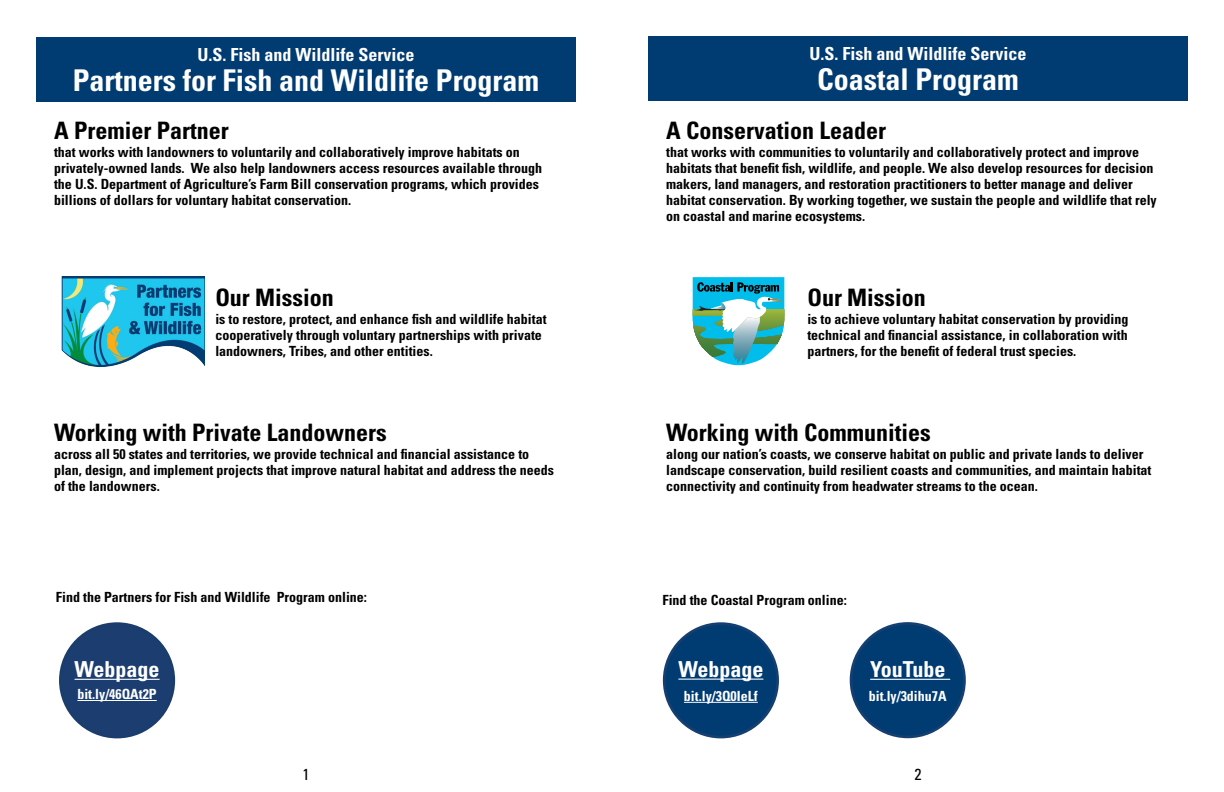
<style>
.page{position:relative;width:1224px;height:792px;background:#fff}
.page>*{position:absolute;margin:0;border:0;box-sizing:border-box;transform-origin:0 0}
.t1{font:700 condensed 30px "Univers";color:#fff}
.t2{font:700 condensed 24px "Univers";color:#000}
.t3{font:700 condensed 22px "Univers";color:#fff}
.t4{font:700 condensed 18px "Univers";color:#fff}
.t5{font:condensed 16px "Univers";color:#000}
.t6{font:700 condensed 14px/16px "Univers";color:#000}
.t7{font:700 condensed 14px "Univers";color:#fff}
</style>
<div class="page">
<div style="left:648px;top:36px;width:540px;height:65px;background:#003b72"></div>
<div style="left:36px;top:37px;width:540px;height:64px;background:#003b72"></div>
<div style="left:664px;top:624px;width:114px;height:113px;background:#003b72;border-radius:50%"></div>
<div style="left:663px;top:622px;width:116px;height:116px;border:3px solid #163f71;border-radius:50%"></div>
<hr style="left:678px;top:679px;width:85px;height:1px;background:#fff">
<hr style="left:684px;top:702px;width:74px;height:1px;background:#fff">
<div style="left:851px;top:623px;width:113px;height:114px;background:#003b72;border-radius:50%"></div>
<div style="left:850px;top:622px;width:116px;height:116px;border:3px solid #163f71;border-radius:50%"></div>
<hr style="left:870px;top:679px;width:80px;height:1px;background:#fff">
<div style="left:60px;top:624px;width:114px;height:113px;background:#1b3d6f;border-radius:50%"></div>
<div style="left:59px;top:622px;width:116px;height:116px;border:3px solid #1a3d6e;border-radius:50%"></div>
<hr style="left:75px;top:679px;width:85px;height:1px;background:#fff">
<hr style="left:77px;top:700px;width:80px;height:1px;background:#fff">
<svg style="left:693px;top:277px;width:91px;height:88px"></svg>
<img style="left:62px;top:277px;width:143px;height:90px">
<p class="t4" style="left:198px;top:44px;width:218px">U.S. Fish and Wildlife Service</p>
<p class="t1" style="left:73px;top:62px;width:468px">Partners for Fish and Wildlife Program</p>
<p class="t2" style="left:54px;top:115px;width:176px">A Premier Partner</p>
<p class="t6" style="left:54px;top:143px;width:490px">that works with landowners to voluntarily and collaboratively improve habitats on privately-owned lands. We also help landowners access resources available through the U.S. Department of Agriculture’s Farm Bill conservation programs, which provides billions of dollars for voluntary habitat conservation.</p>
<p class="t2" style="left:215px;top:282px;width:120px">Our Mission</p>
<p class="t6" style="left:215px;top:311px;width:333px">is to restore, protect, and enhance fish and wildlife habitat cooperatively through voluntary partnerships with private landowners, Tribes, and other entities.</p>
<p class="t2" style="left:54px;top:417px;width:334px">Working with Private Landowners</p>
<p class="t6" style="left:54px;top:446px;width:502px">across all 50 states and territories, we provide technical and financial assistance to plan, design, and implement projects that improve natural habitat and address the needs of the landowners.</p>
<p class="t6" style="left:56px;top:589px;width:313px">Find the Partners for Fish and Wildlife Program online:</p>
<p class="t3" style="left:75px;top:656px;width:87px">Webpage</p>
<p class="t7" style="left:77px;top:686px;width:81px">bit.ly/46QAt2P</p>
<p class="t4" style="left:809px;top:43px;width:218px">U.S. Fish and Wildlife Service</p>
<p class="t1" style="left:817px;top:61px;width:203px">Coastal Program</p>
<p class="t2" style="left:666px;top:115px;width:221px">A Conservation Leader</p>
<p class="t6" style="left:666px;top:143px;width:492px">that works with communities to voluntarily and collaboratively protect and improve habitats that benefit fish, wildlife, and people. We also develop resources for decision makers, land managers, and restoration practitioners to better manage and deliver habitat conservation. By working together, we sustain the people and wildlife that rely on coastal and marine ecosystems.</p>
<p class="t2" style="left:807px;top:282px;width:120px">Our Mission</p>
<p class="t6" style="left:807px;top:311px;width:323px;text-align:justify">is to achieve voluntary habitat conservation by providing technical and financial assistance, in collaboration with partners, for the benefit of federal trust species.</p>
<p class="t2" style="left:666px;top:417px;width:266px">Working with Communities</p>
<p class="t6" style="left:666px;top:446px;width:487px">along our nation’s coasts, we conserve habitat on public and private lands to deliver landscape conservation, build resilient coasts and communities, and maintain habitat connectivity and continuity from headwater streams to the ocean.</p>
<p class="t6" style="left:663px;top:592px;width:186px">Find the Coastal Program online:</p>
<p class="t3" style="left:678px;top:656px;width:87px">Webpage</p>
<p class="t7" style="left:684px;top:687px;width:75px">bit.ly/3Q0IeLf</p>
<p class="t3" style="left:870px;top:656px;width:77px">YouTube</p>
<p class="t7" style="left:869px;top:688px;width:79px">bit.ly/3dihu7A</p>
<p class="t5" style="left:302px;top:765px;width:9px">1</p>
<p class="t5" style="left:914px;top:765px;width:9px">2</p>
</div>
